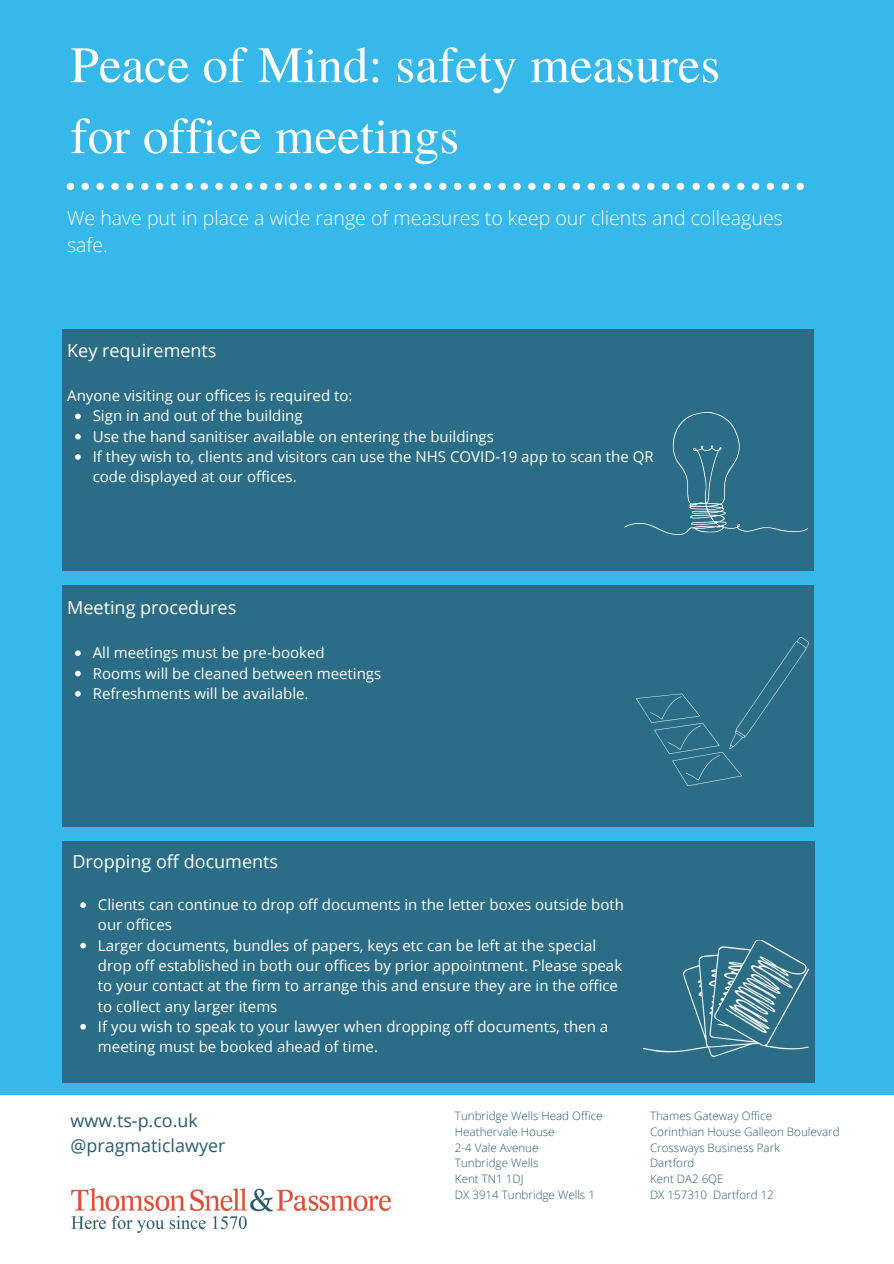
<style>
.page{position:relative;width:894px;height:1264px;background:#fff}
.page>*{position:absolute;margin:0;border:0;box-sizing:border-box;transform-origin:0 0}
.t1{font:51px/70.9px "Te X Gyre Termes";color:#fff}
.t2{font:300 19.5px/27px "Open Sans";color:#fff}
.t3{font:18px "Open Sans";color:#fff}
.t4{font:17.85px "Open Sans";color:#285b6e}
.t5{font:15px/20.2px "Open Sans";color:#fff}
.t6{font:300 11.55px "Open Sans";color:#285b6e}
</style>
<div class="page">
<div style="left:0;top:0;width:893px;height:1094px;background:#37b8eb"></div>
<img style="left:71px;top:1188px;width:319px;height:44px">
<svg style="left:67px;top:183px;width:304px;height:7px"></svg>
<svg style="left:379px;top:183px;width:305px;height:7px"></svg>
<svg style="left:692px;top:183px;width:112px;height:7px"></svg>
<div style="left:62px;top:841px;width:752px;height:241px;background:#2b6d87"></div>
<svg style="left:80px;top:902px;width:6px;height:5px"></svg>
<svg style="left:80px;top:942px;width:6px;height:6px"></svg>
<svg style="left:80px;top:1024px;width:6px;height:5px"></svg>
<img style="left:643px;top:940px;width:165px;height:116px">
<div style="left:62px;top:585px;width:751px;height:241px;background:#2b6d87"></div>
<img style="left:636px;top:637px;width:172px;height:148px">
<svg style="left:75px;top:650px;width:6px;height:6px"></svg>
<svg style="left:75px;top:670px;width:6px;height:6px"></svg>
<svg style="left:75px;top:691px;width:6px;height:5px"></svg>
<div style="left:62px;top:329px;width:751px;height:241px;background:#2b6d87"></div>
<svg style="left:75px;top:413px;width:6px;height:6px"></svg>
<svg style="left:75px;top:434px;width:6px;height:5px"></svg>
<svg style="left:75px;top:454px;width:6px;height:6px"></svg>
<img style="left:624px;top:412px;width:183px;height:122px">
<p class="t1" style="left:70px;top:27px;width:651px">Peace of Mind: safety measures for office meetings</p>
<p class="t2" style="left:67px;top:204px;width:717px">We have put in place a wide range of measures to keep our clients and colleagues safe.</p>
<p class="t3" style="left:67px;top:338px;width:151px">Key requirements</p>
<p class="t5" style="left:67px;top:385px;width:287px">Anyone visiting our offices is required to:</p>
<p class="t5" style="left:93px;top:405px;width:211px">Sign in and out of the building</p>
<p class="t5" style="left:93px;top:426px;width:402px">Use the hand sanitiser available on entering the buildings</p>
<p class="t5" style="left:93px;top:446px;width:562px">If they wish to, clients and visitors can use the NHS COVID-19 app to scan the QR code displayed at our offices.</p>
<p class="t3" style="left:67px;top:595px;width:170px">Meeting procedures</p>
<p class="t5" style="left:93px;top:642px;width:233px">All meetings must be pre-booked</p>
<p class="t5" style="left:93px;top:662px;width:290px">Rooms will be cleaned between meetings</p>
<p class="t5" style="left:93px;top:683px;width:217px">Refreshments will be available.</p>
<p class="t3" style="left:72px;top:849px;width:207px">Dropping off documents</p>
<p class="t5" style="left:98px;top:894px;width:527px">Clients can continue to drop off documents in the letter boxes outside both our offices</p>
<p class="t5" style="left:98px;top:934px;width:525px">Larger documents, bundles of papers, keys etc can be left at the special drop off established in both our offices by prior appointment. Please speak to your contact at the firm to arrange this and ensure they are in the office to collect any larger items</p>
<p class="t5" style="left:98px;top:1015px;width:511px">If you wish to speak to your lawyer when dropping off documents, then a meeting must be booked ahead of time.</p>
<p class="t4" style="left:70px;top:1107px;width:129px">www.ts-p.co.uk</p>
<p class="t4" style="left:70px;top:1132px;width:156px">@pragmaticlawyer</p>
<p class="t6" style="left:455px;top:1107px;width:149px">Tunbridge Wells Head Office</p>
<p class="t6" style="left:455px;top:1123px;width:101px">Heathervale House</p>
<p class="t6" style="left:455px;top:1139px;width:85px">2-4 Vale Avenue</p>
<p class="t6" style="left:455px;top:1154px;width:85px">Tunbridge Wells</p>
<p class="t6" style="left:455px;top:1170px;width:70px">Kent TN1 1DJ</p>
<p class="t6" style="left:455px;top:1186px;width:141px">DX 3914 Tunbridge Wells 1</p>
<p class="t6" style="left:650px;top:1107px;width:123px">Thames Gateway Office</p>
<p class="t6" style="left:650px;top:1123px;width:191px">Corinthian House Galleon Boulevard</p>
<p class="t6" style="left:650px;top:1139px;width:131px">Crossways Business Park</p>
<p class="t6" style="left:650px;top:1154px;width:46px">Dartford</p>
<p class="t6" style="left:650px;top:1170px;width:75px">Kent DA2 6QE</p>
<p class="t6" style="left:650px;top:1186px;width:125px">DX 157310 Dartford 12</p>
</div>
